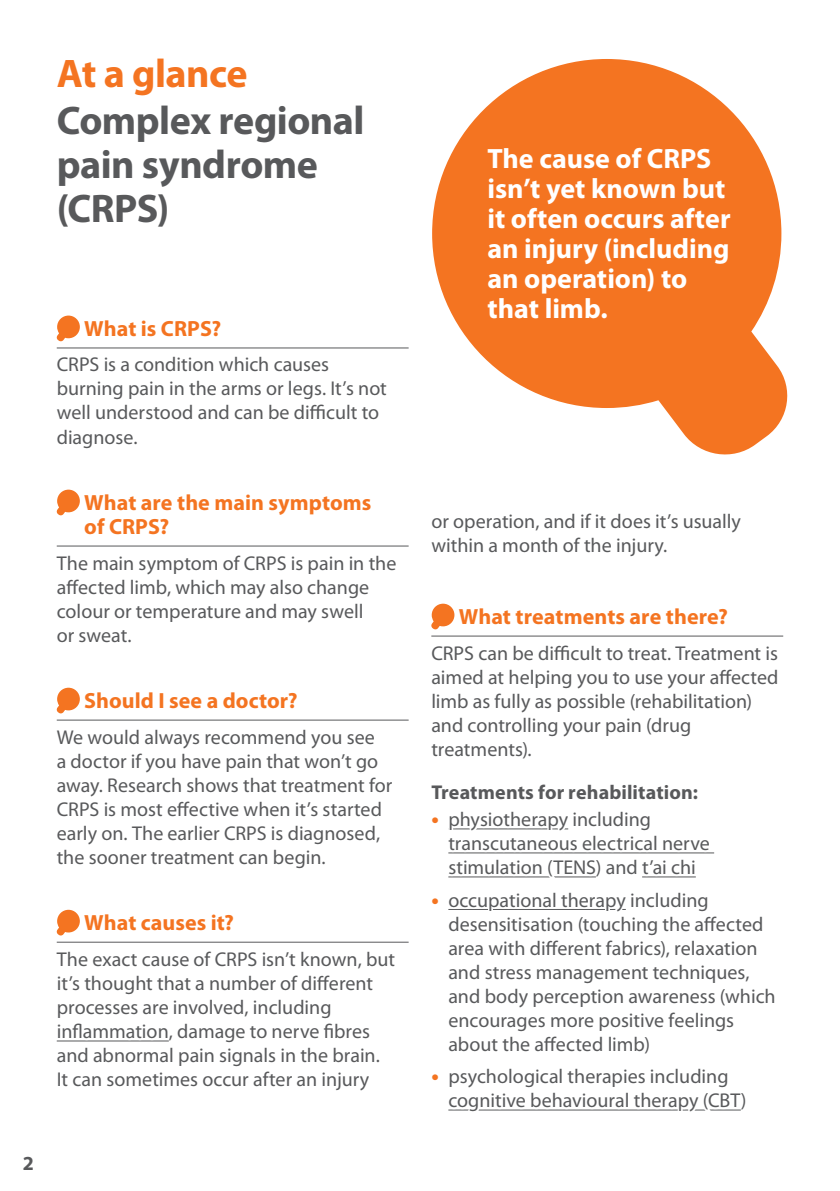
<style>
.page{position:relative;width:840px;height:1191px;background:#fff}
.page>*{position:absolute;margin:0;border:0;box-sizing:border-box;transform-origin:0 0}
.t1{font:700 40px/44px "Myriad Pro";letter-spacing:-.015em;color:#58595b}
.t2{font:700 40px "Myriad Pro";letter-spacing:-.015em;color:#f47421}
.t3{font:700 28px/30px "Myriad Pro";letter-spacing:-.005em;color:#fff}
.t4{font:700 22px/24px "Myriad Pro";color:#f47421}
.t5{font:20px/24px "Myriad Pro";color:#58595b}
.t6{font:700 20px "Myriad Pro";letter-spacing:.005em;color:#58595b}
.s1{font-weight:700;font-size:22px;color:#f47421}
</style>
<div class="page">
<hr style="left:57px;top:347px;width:351px;height:1px;background:#58595b">
<hr style="left:57px;top:545px;width:351px;height:1px;background:#58595b">
<hr style="left:57px;top:719px;width:351px;height:1px;background:#58595b">
<hr style="left:57px;top:941px;width:351px;height:1px;background:#58595b">
<svg style="left:56px;top:315px;width:24px;height:27px"></svg>
<svg style="left:56px;top:489px;width:24px;height:27px"></svg>
<svg style="left:56px;top:687px;width:24px;height:27px"></svg>
<svg style="left:56px;top:909px;width:24px;height:27px"></svg>
<svg style="left:56px;top:1040px;width:113px;height:2px"></svg>
<hr style="left:431px;top:635px;width:351px;height:1px;background:#58595b">
<svg style="left:431px;top:603px;width:23px;height:27px"></svg>
<svg style="left:448px;top:828px;width:293px;height:283px"></svg>
<svg style="left:432px;top:59px;width:354px;height:395px;fill:#f47421"></svg>
<h1 class="t2" style="left:57px;top:47px;width:192px">At a glance</h1>
<h1 class="t1" style="left:57px;top:97px;width:309px">Complex regional pain syndrome (CRPS)</h1>
<p class="t4" style="left:84px;top:316px;width:138px">What is CRPS?</p>
<p class="t5" style="left:57px;top:352px;width:331px">CRPS is a condition which causes burning pain in the arms or legs. It’s not well understood and can be difficult to diagnose.</p>
<p class="t4" style="left:84px;top:490px;width:288px">What are the main symptoms of CRPS?</p>
<p class="t5" style="left:57px;top:550px;width:341px">The main symptom of CRPS is pain in the affected limb, which may also change colour or temperature and may swell<br>or sweat.</p>
<p class="t4" style="left:84px;top:688px;width:214px">Should I see a doctor?</p>
<p class="t5" style="left:57px;top:724px;width:337px">We would always recommend you see<br>a doctor if you have pain that won’t go away. Research shows that treatment for CRPS is most effective when it’s started early on. The earlier CRPS is diagnosed, the sooner treatment can begin.</p>
<p class="t4" style="left:84px;top:910px;width:151px">What causes it?</p>
<p class="t5" style="left:57px;top:947px;width:340px">The exact cause of CRPS isn’t known, but it’s thought that a number of different processes are involved, including inflammation, damage to nerve fibres and abnormal pain signals in the brain.<br>It can sometimes occur after an injury</p>
<p class="t6" style="left:23px;top:1150px;width:13px">2</p>
<h2 class="t3" style="left:487px;top:143px;width:245px">The cause of CRPS isn’t yet known but it often occurs after an injury (including an operation) to that limb.</h2>
<p class="t5" style="left:431px;top:509px;width:311px">or operation, and if it does it’s usually within a month of the injury.</p>
<p class="t4" style="left:458px;top:604px;width:270px">What treatments are there?</p>
<p class="t5" style="left:431px;top:640px;width:348px">CRPS can be difficult to treat. Treatment is aimed at helping you to use your affected limb as fully as possible (rehabilitation) and controlling your pain (drug treatments).</p>
<p class="t6" style="left:431px;top:779px;width:268px">Treatments for rehabilitation:</p>
<p class="t5" style="left:448px;top:807px;width:263px;text-indent:-17px"><span class="s1">•</span> physiotherapy including transcutaneous electrical nerve stimulation (TENS) and t’ai chi</p>
<p class="t5" style="left:448px;top:888px;width:328px;text-indent:-17px"><span class="s1">•</span> occupational therapy including desensitisation (touching the affected area with different fabrics), relaxation and stress management techniques, and body perception awareness (which encourages more positive feelings about the affected limb)</p>
<p class="t5" style="left:448px;top:1064px;width:299px;text-indent:-17px"><span class="s1">•</span> psychological therapies including cognitive behavioural therapy (CBT)</p>
</div>
